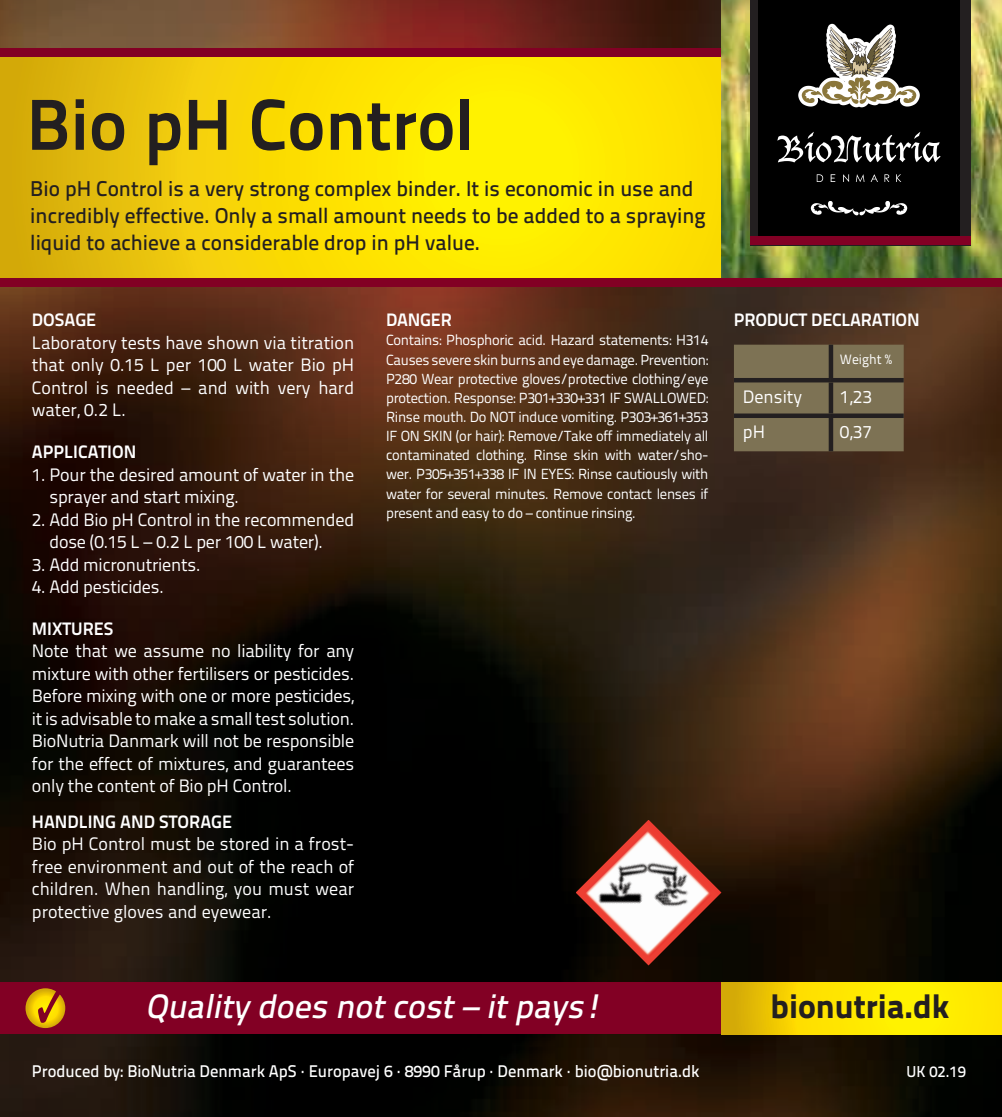
<style>
.page{position:relative;width:1002px;height:1117px;background:#fff}
.page>*{position:absolute;margin:0;border:0;box-sizing:border-box;transform-origin:0 0}
.t1{font:700 72px "Titillium Text 22 L";color:#231f20}
.t2{font:italic 500 33.75px "Titillium Text 22 L";color:#fff}
.t3{font:800 33.75px "Titillium Text 22 L";color:#231f20}
.t4{font:500 21.38px/27px "Titillium Text 22 L";color:#231f20}
.t5{font:18px/22.5px "Titillium Text 22 L";letter-spacing:-.01em;color:#fff;text-align:justify}
.t6{font:700 18px "Titillium Text 22 L";color:#fff}
.t7{font:500 16.88px "Titillium Text 22 L";color:#fff}
.t8{font:500 15.75px "Titillium Text 22 L";color:#fff}
.t9{font:14.62px/19.1px "Titillium Text 22 L";letter-spacing:-.02em;color:#fff}
.t10{font:13.5px "Titillium Text 22 L";color:#fff}
</style>
<div class="page">
<img style="left:0;top:0;width:1001px;height:1116px">
<svg style="left:0;top:57px;width:721px;height:220px;background:#f5d904"></svg>
<div style="left:0;top:48px;width:1001px;height:9px;background:#820024"></div>
<img style="left:721px;top:0;width:280px;height:277px">
<div style="left:0;top:277px;width:1001px;height:9px;background:#820024"></div>
<div style="left:0;top:982px;width:734px;height:51px;background:#820024"></div>
<svg style="left:721px;top:982px;width:280px;height:51px;background:#f8de00"></svg>
<svg style="left:26px;top:988px;width:39px;height:39px"></svg>
<svg style="left:38px;top:988px;width:27px;height:34px"></svg>
<img style="left:575px;top:819px;width:146px;height:146px">
<div style="left:749px;top:0;width:221px;height:245px;background:#231f20"></div>
<div style="left:758px;top:0;width:201px;height:240px;background:#000"></div>
<svg style="left:798px;top:24px;width:121px;height:83px"></svg>
<svg style="left:810px;top:201px;width:97px;height:14px"></svg>
<svg style="left:816px;top:174px;width:7px;height:8px"></svg>
<svg style="left:843px;top:174px;width:6px;height:8px"></svg>
<svg style="left:855px;top:174px;width:9px;height:8px"></svg>
<svg style="left:870px;top:174px;width:7px;height:8px"></svg>
<svg style="left:884px;top:174px;width:5px;height:8px"></svg>
<svg style="left:896px;top:174px;width:5px;height:8px"></svg>
<svg style="left:777px;top:132px;width:163px;height:30px"></svg>
<svg style="left:830px;top:174px;width:5px;height:8px"></svg>
<div style="left:749px;top:236px;width:221px;height:9px;background:#820024"></div>
<div style="left:733px;top:344px;width:170px;height:107px;background:#7d7254"></div>
<div style="left:828px;top:344px;width:5px;height:34px;background:#231f20"></div>
<hr style="left:733px;top:378px;width:97px;height:4px;background:#231f20">
<hr style="left:830px;top:378px;width:73px;height:4px;background:#231f20">
<div style="left:828px;top:382px;width:5px;height:31px;background:#231f20"></div>
<div style="left:733px;top:413px;width:97px;height:5px;background:#231f20"></div>
<div style="left:830px;top:413px;width:73px;height:5px;background:#231f20"></div>
<div style="left:828px;top:418px;width:5px;height:33px;background:#231f20"></div>
<h1 class="t1" style="left:27px;top:69px;width:449px">Bio pH Control</h1>
<p class="t4" style="left:30px;top:174px;width:677px">Bio pH Control is a very strong complex binder. It is economic in use and incredibly effective. Only a small amount needs to be added to a spraying liquid to achieve a considerable drop in pH value.</p>
<p class="t6" style="left:32px;top:306px;width:66px">DOSAGE</p>
<p class="t5" style="left:32px;top:330px;width:324px">Laboratory tests have shown via titration that only 0.15 L per 100 L water Bio pH Control is needed – and with very hard water, 0.2 L.</p>
<p class="t6" style="left:32px;top:437px;width:106px">APPLICATION</p>
<p class="t5" style="left:49px;top:462px;width:306px;text-indent:-18px">1. Pour the desired amount of water in the sprayer and start mixing.</p>
<p class="t5" style="left:49px;top:507px;width:306px;text-indent:-18px">2. Add Bio pH Control in the recommended dose (0.15 L – 0.2 L per 100 L water).</p>
<p class="t5" style="left:32px;top:552px;width:170px">3. Add micronutrients.</p>
<p class="t5" style="left:32px;top:574px;width:133px">4. Add pesticides.</p>
<p class="t6" style="left:32px;top:614px;width:83px">MIXTURES</p>
<p class="t5" style="left:32px;top:638px;width:324px">Note that we assume no liability for any mixture with other fertilisers or pesticides.<br>Before mixing with one or more pesticides, it is advisable to make a small test solution.<br>BioNutria Danmark will not be responsible for the effect of mixtures, and guarantees only the content of Bio pH Control.</p>
<p class="t6" style="left:32px;top:807px;width:202px">HANDLING AND STORAGE</p>
<p class="t5" style="left:32px;top:831px;width:324px">Bio pH Control must be stored in a frost&shy;free environment and out of the reach of children. When handling, you must wear protective gloves and eyewear.</p>
<p class="t6" style="left:386px;top:306px;width:67px">DANGER</p>
<p class="t9" style="left:386px;top:330px;width:324px">Contains: Phosphoric acid. Hazard statements: H314<br>Causes severe skin burns and eye damage. Prevention:<br>P280 Wear protective gloves/protective clothing/eye protection. Response: P301+330+331 IF SWALLOWED:<br>Rinse mouth. Do NOT induce vomiting. P303+361+353<br>IF ON SKIN (or hair): Remove/Take off immediately all contaminated clothing. Rinse skin with water/sho&shy;wer. P305+351+338 IF IN EYES: Rinse cautiously with water for several minutes. Remove contact lenses if present and easy to do – continue rinsing.</p>
<p class="t6" style="left:733px;top:306px;width:187px">PRODUCT DECLARATION</p>
<p class="t10" style="left:839px;top:349px;width:54px">Weight %</p>
<p class="t5" style="left:742px;top:384px;width:61px">Density</p>
<p class="t5" style="left:839px;top:384px;width:34px">1,23</p>
<p class="t5" style="left:742px;top:419px;width:24px">pH</p>
<p class="t5" style="left:839px;top:419px;width:34px">0,37</p>
<h2 class="t2" style="left:145px;top:980px;width:465px">Quality does notcost– itpays!</h2>
<h2 class="t3" style="left:770px;top:979px;width:180px">bionutria.dk</h2>
<p class="t7" style="left:32px;top:1058px;width:669px">Produced by: BioNutria Denmark ApS · Europavej 6 · 8990 Fårup · Denmark · bio@bionutria.dk</p>
<p class="t8" style="left:906px;top:1059px;width:61px">UK 02.19</p>
</div>
